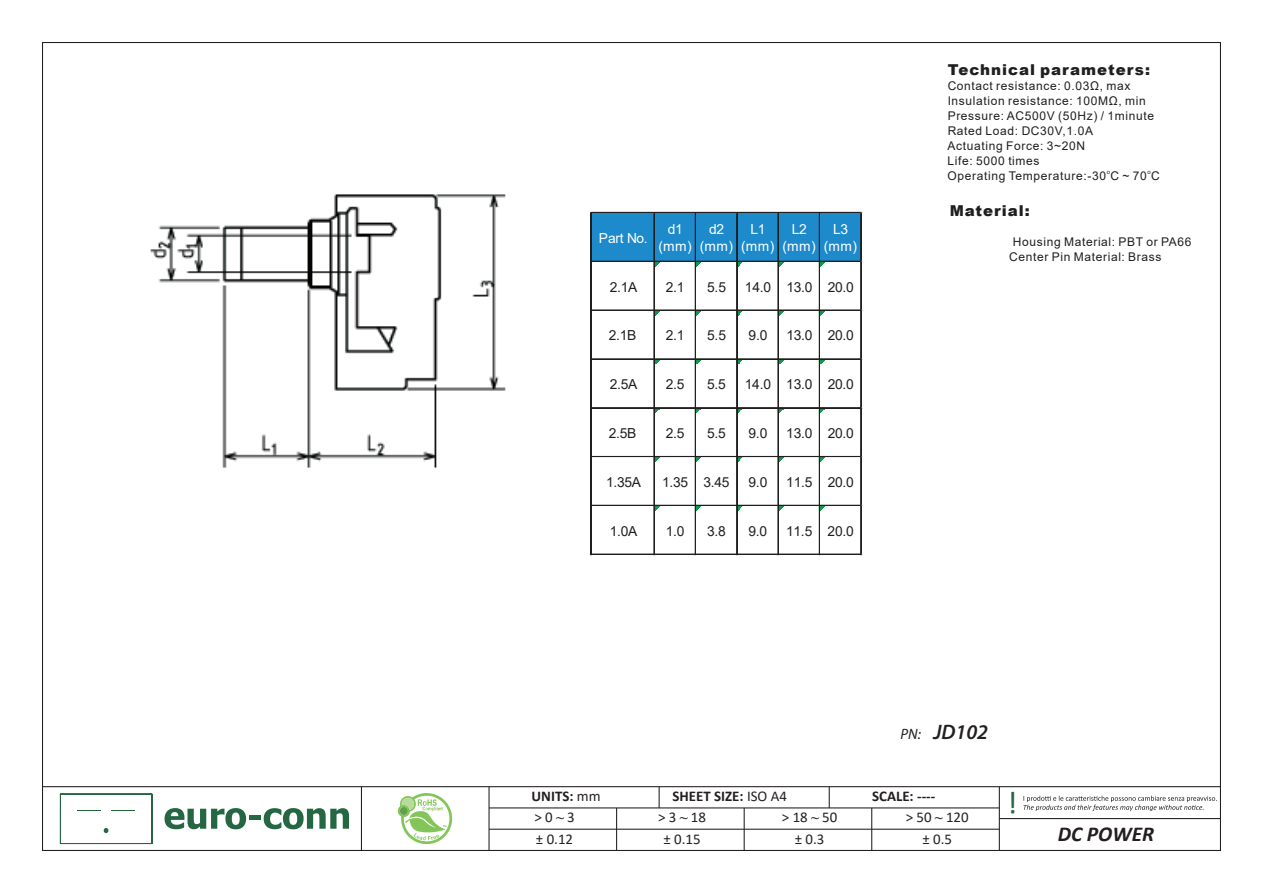
<style>
.page{position:relative;width:1263px;height:893px;background:#fff}
.page>*{position:absolute;margin:0;border:0;box-sizing:border-box;transform-origin:0 0}
.t1{font:31.5px "Calibri";color:#256743}
.t2{font:italic 700 21.3px "Calibri";color:#231f20}
.t3{font:italic 600 21px "Myriad Pro";color:#231f20}
.t4{font:900 15px "Arial";letter-spacing:.065em;color:#211e1e}
.t5{font:14.85px/21.3px "Calibri";color:#231f20;text-align:center}
.t6{font:700 14.85px "Calibri";color:#231f20}
.t7{font:13.8px "Arial";letter-spacing:-.025em;color:#211e1e}
.t8{font:13.8px/17.5px "Arial";letter-spacing:-.01em;color:#fff;text-align:center}
.t9{font:12px/15px "Arial";letter-spacing:.055em;color:#211e1e}
.t10{font:6px "Arial";color:#211e1e}
.s1{font-weight:400;font-size:15px}
.s2{font-weight:400}
.s3{font-family:"Times New Roman";font-weight:700}
</style>
<div class="page">
<svg style="left:397px;top:793px;width:55px;height:51px"></svg>
<hr style="left:60px;top:793px;width:92px;height:1px;background:#256743">
<hr style="left:60px;top:843px;width:92px;height:1px;background:#256743">
<hr style="left:60px;top:794px;width:1px;height:49px;background:#256743">
<hr style="left:151px;top:794px;width:1px;height:49px;background:#256743">
<svg style="left:104px;top:828px;width:4px;height:5px"></svg>
<svg style="left:77px;top:810px;width:23px;height:1px"></svg>
<svg style="left:112px;top:810px;width:23px;height:1px"></svg>
<svg style="left:165px;top:808px;width:81px;height:21px"></svg>
<div style="left:249px;top:814px;width:12px;height:5px;background:#256743"></div>
<svg style="left:264px;top:808px;width:85px;height:21px"></svg>
<hr style="left:489px;top:807px;width:510px;height:1px;background:#231f20">
<hr style="left:43px;top:786px;width:1177px;height:1px;background:#231f20">
<hr style="left:489px;top:829px;width:510px;height:1px;background:#231f20">
<hr style="left:999px;top:787px;width:1px;height:63px;background:#231f20">
<hr style="left:488px;top:787px;width:2px;height:63px;background:#231f20">
<hr style="left:616px;top:808px;width:1px;height:42px;background:#231f20">
<hr style="left:744px;top:808px;width:1px;height:42px;background:#231f20">
<hr style="left:871px;top:808px;width:1px;height:42px;background:#231f20">
<svg style="left:659px;top:787px;width:1px;height:21px"></svg>
<svg style="left:829px;top:787px;width:1px;height:21px"></svg>
<hr style="left:999px;top:818px;width:221px;height:1px;background:#231f20">
<hr style="left:361px;top:787px;width:1px;height:63px;background:#231f20">
<svg style="left:1023px;top:796px;width:194px;height:15px"></svg>
<img style="left:150px;top:194px;width:356px;height:274px">
<div style="left:590px;top:212px;width:272px;height:50px;background:#1d8acb"></div>
<svg style="left:655px;top:262px;width:4px;height:5px"></svg>
<svg style="left:696px;top:262px;width:5px;height:5px"></svg>
<svg style="left:738px;top:262px;width:4px;height:5px"></svg>
<svg style="left:779px;top:262px;width:4px;height:5px"></svg>
<svg style="left:820px;top:262px;width:5px;height:5px"></svg>
<svg style="left:655px;top:311px;width:4px;height:5px"></svg>
<svg style="left:696px;top:311px;width:5px;height:5px"></svg>
<svg style="left:738px;top:311px;width:4px;height:5px"></svg>
<svg style="left:779px;top:311px;width:4px;height:5px"></svg>
<svg style="left:820px;top:311px;width:5px;height:5px"></svg>
<svg style="left:655px;top:360px;width:4px;height:4px"></svg>
<svg style="left:696px;top:360px;width:5px;height:4px"></svg>
<svg style="left:738px;top:360px;width:4px;height:4px"></svg>
<svg style="left:779px;top:360px;width:4px;height:4px"></svg>
<svg style="left:820px;top:360px;width:5px;height:4px"></svg>
<svg style="left:696px;top:409px;width:5px;height:4px"></svg>
<svg style="left:820px;top:409px;width:5px;height:4px"></svg>
<svg style="left:655px;top:457px;width:4px;height:5px"></svg>
<svg style="left:696px;top:457px;width:5px;height:5px"></svg>
<svg style="left:738px;top:457px;width:4px;height:5px"></svg>
<svg style="left:779px;top:457px;width:4px;height:5px"></svg>
<svg style="left:820px;top:457px;width:5px;height:5px"></svg>
<svg style="left:655px;top:506px;width:4px;height:5px"></svg>
<svg style="left:696px;top:506px;width:5px;height:5px"></svg>
<svg style="left:738px;top:506px;width:4px;height:5px"></svg>
<svg style="left:779px;top:506px;width:4px;height:5px"></svg>
<svg style="left:820px;top:506px;width:5px;height:5px"></svg>
<hr style="left:591px;top:212px;width:271px;height:1px;background:#211e1e">
<hr style="left:591px;top:261px;width:271px;height:1px;background:#211e1e">
<hr style="left:591px;top:309px;width:271px;height:2px;background:#211e1e">
<hr style="left:591px;top:358px;width:271px;height:1px;background:#211e1e">
<hr style="left:591px;top:359px;width:271px;height:1px;background:#211e1e">
<hr style="left:591px;top:407px;width:271px;height:1px;background:#211e1e">
<hr style="left:591px;top:408px;width:271px;height:1px;background:#211e1e">
<hr style="left:591px;top:456px;width:271px;height:1px;background:#211e1e">
<hr style="left:591px;top:505px;width:271px;height:1px;background:#211e1e">
<hr style="left:590px;top:212px;width:1px;height:343px;background:#211e1e">
<hr style="left:653px;top:213px;width:1px;height:342px;background:#211e1e">
<hr style="left:654px;top:213px;width:1px;height:342px;background:#211e1e">
<hr style="left:695px;top:213px;width:1px;height:342px;background:#211e1e">
<hr style="left:736px;top:213px;width:1px;height:342px;background:#211e1e">
<hr style="left:737px;top:213px;width:1px;height:342px;background:#211e1e">
<hr style="left:777px;top:213px;width:1px;height:342px;background:#211e1e">
<hr style="left:778px;top:213px;width:1px;height:342px;background:#211e1e">
<hr style="left:819px;top:213px;width:1px;height:342px;background:#211e1e">
<hr style="left:591px;top:554px;width:271px;height:1px;background:#211e1e">
<hr style="left:860px;top:213px;width:1px;height:342px;background:#211e1e">
<hr style="left:861px;top:213px;width:1px;height:342px;background:#211e1e">
<p class="t8" style="left:599px;top:229px;width:50px">Part No.</p>
<p class="t8" style="left:658px;top:220px;width:35px">d1 (mm)</p>
<p class="t8" style="left:700px;top:220px;width:35px">d2 (mm)</p>
<p class="t8" style="left:741px;top:220px;width:35px">L1 (mm)</p>
<p class="t8" style="left:783px;top:220px;width:35px">L2 (mm)</p>
<p class="t8" style="left:824px;top:220px;width:35px">L3 (mm)</p>
<p class="t7" style="left:610px;top:277px;width:29px">2.1A</p>
<p class="t7" style="left:666px;top:277px;width:20px">2.1</p>
<p class="t7" style="left:707px;top:277px;width:20px">5.5</p>
<p class="t7" style="left:745px;top:277px;width:110px">14.0 13.0 20.0</p>
<p class="t7" style="left:609px;top:326px;width:29px">2.1B</p>
<p class="t7" style="left:666px;top:326px;width:20px">2.1</p>
<p class="t7" style="left:707px;top:326px;width:20px">5.5</p>
<p class="t7" style="left:749px;top:326px;width:20px">9.0</p>
<p class="t7" style="left:786px;top:326px;width:69px">13.0 20.0</p>
<p class="t7" style="left:610px;top:375px;width:29px">2.5A</p>
<p class="t7" style="left:666px;top:375px;width:20px">2.5</p>
<p class="t7" style="left:707px;top:375px;width:20px">5.5</p>
<p class="t7" style="left:745px;top:375px;width:110px">14.0 13.0 20.0</p>
<p class="t7" style="left:609px;top:424px;width:29px">2.5B</p>
<p class="t7" style="left:666px;top:424px;width:20px">2.5</p>
<p class="t7" style="left:707px;top:424px;width:20px">5.5</p>
<p class="t7" style="left:749px;top:424px;width:20px">9.0</p>
<p class="t7" style="left:786px;top:424px;width:69px">13.0 20.0</p>
<p class="t7" style="left:606px;top:472px;width:36px">1.35A</p>
<p class="t7" style="left:662px;top:472px;width:69px">1.35 3.45</p>
<p class="t7" style="left:749px;top:472px;width:20px">9.0</p>
<p class="t7" style="left:786px;top:472px;width:69px">11.5 20.0</p>
<p class="t7" style="left:610px;top:521px;width:29px">1.0A</p>
<p class="t7" style="left:666px;top:521px;width:20px">1.0</p>
<p class="t7" style="left:707px;top:521px;width:20px">3.8</p>
<p class="t7" style="left:748px;top:521px;width:20px">9.0</p>
<p class="t7" style="left:786px;top:521px;width:69px">11.5 20.0</p>
<p class="t4" style="left:948px;top:59px;width:204px">Technical parameters:</p>
<p class="t9" style="left:948px;top:78px;width:214px">Contact resistance: 0.03Ω, max<br>Insulation resistance: 100MΩ, min<br>Pressure: AC500V (50Hz) / 1minute<br>Rated Load: DC30V,1.0A<br>Actuating Force: 3~20N<br>Life: 5000 times<br>Operating Temperature:-30 C ~ 70 C</p>
<p class="t10" style="left:1107px;top:168px;width:5px">o</p>
<p class="t10" style="left:1147px;top:168px;width:5px">o</p>
<p class="t4" style="left:950px;top:199px;width:82px">Material:</p>
<p class="t9" style="left:1009px;top:234px;width:184px;text-indent:4px">Housing Material: PBT or PA66<br>Center Pin Material: Brass</p>
<h3 class="t3" style="left:900px;top:719px;width:89px"><span class="s1">PN:</span> JD102</h3>
<p class="t6" style="left:531px;top:786px;width:71px">UNITS: <span class="s2">mm</span></p>
<p class="t6" style="left:672px;top:786px;width:116px">SHEET SIZE: <span class="s2">ISO A4</span></p>
<p class="t6" style="left:872px;top:785px;width:65px">SCALE: ----</p>
<p class="t5" style="left:534px;top:806px;width:42px;text-align:left">&gt; 0 <span class="s3">~</span>3 ± 0.12</p>
<p class="t5" style="left:658px;top:806px;width:49px">&gt; 3 <span class="s3">~</span> 18 ± 0.15</p>
<p class="t5" style="left:782px;top:806px;width:57px">&gt; 18 <span class="s3">~</span> 50 ± 0.3</p>
<p class="t5" style="left:906px;top:806px;width:64px">&gt; 50 <span class="s3">~</span> 120 ± 0.5</p>
<h1 class="t1" style="left:1007px;top:781px;width:12px">!</h1>
<h2 class="t2" style="left:1058px;top:819px;width:98px">DC POWER</h2>
</div>
